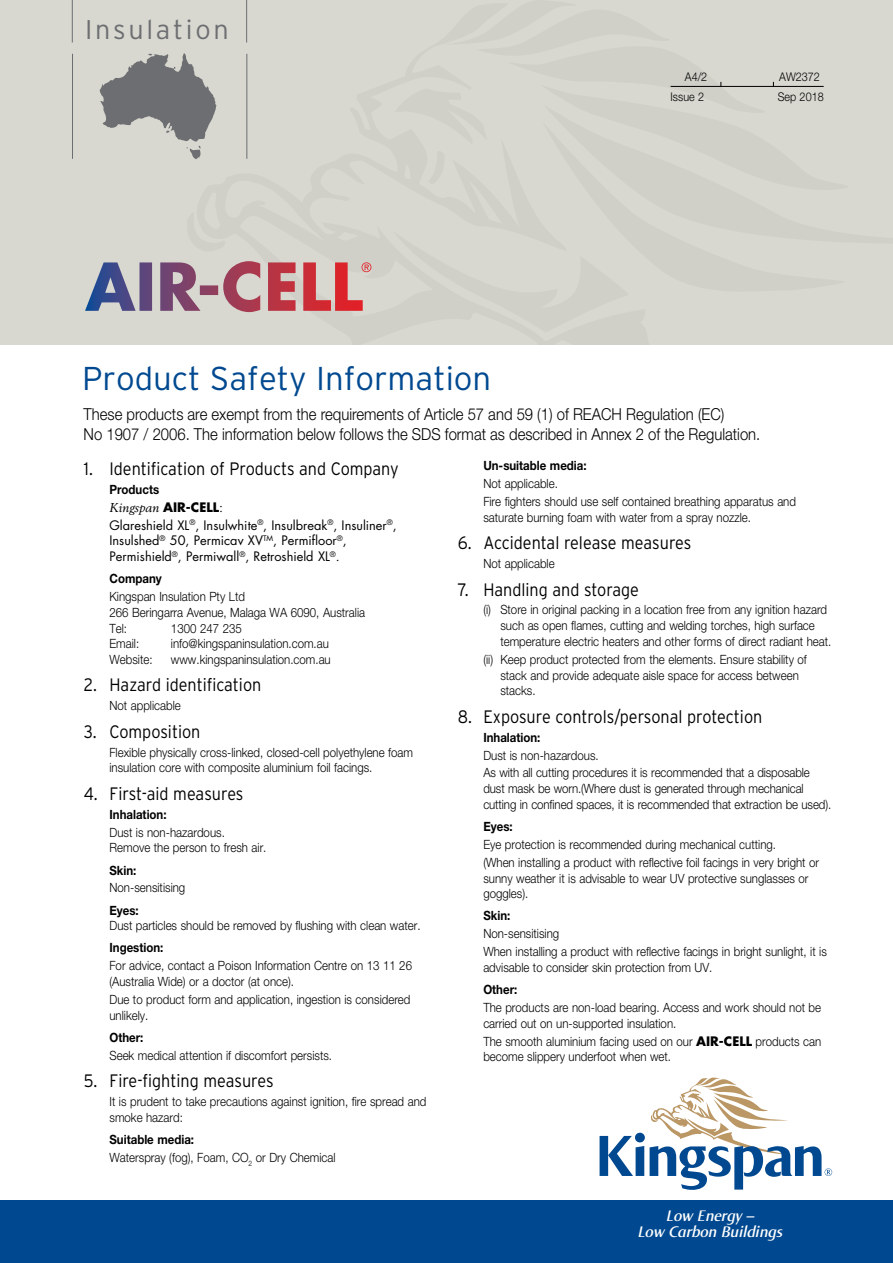
<style>
.page{position:relative;width:893px;height:1263px;background:#fff}
.page>*{position:absolute;margin:0;border:0;box-sizing:border-box;transform-origin:0 0}
.t1{font:300 33px "Interstate";color:#004990}
.t2{font:300 27px "Interstate";letter-spacing:.1em;color:#6d6e71}
.t3{font:300 18px "Interstate";color:#000;scale:.9 1}
.t4{font:300 16.5px/19.8px "Helvetica Neue";color:#000;scale:.9 1}
.t5{font:italic 600 16.2px/16.2px "Norma";color:#fff;text-align:center}
.t6{font:300 12.75px/15.8px "Helvetica Neue";color:#000;scale:.9 1}
.t7{font:12.75px/15.8px "Futura";color:#000}
.t8{font:700 12.75px "Helvetica Neue";color:#000;scale:.9 1}
.t9{font:italic 12.75px "Berling";color:#000}
.t10{font:300 12px "Helvetica Neue";color:#000;scale:.9 1}
.s1{font-family:"Futura";font-weight:700}
.s2{font-family:"Futura";font-weight:700;font-style:normal}
.s3{font-family:"Futura";font-style:normal}
.s4{font-weight:700}
</style>
<div class="page">
<div style="left:0;top:0;width:893px;height:344px;background:#d8d8d1"></div>
<div style="left:0;top:1200px;width:893px;height:63px;background:#004990"></div>
<hr style="left:72px;top:0;width:1px;height:43px;background:#6d6e71">
<hr style="left:246px;top:0;width:1px;height:43px;background:#6d6e71">
<svg style="left:600px;top:1077px;width:232px;height:113px"></svg>
<svg style="left:85px;top:261px;width:286px;height:51px"></svg>
<hr style="left:72px;top:54px;width:1px;height:105px;background:#6d6e71">
<hr style="left:247px;top:54px;width:1px;height:105px;background:#6d6e71">
<svg style="left:100px;top:53px;width:117px;height:106px"></svg>
<h2 class="t2" style="left:85px;top:14px;width:145px">Insulation</h2>
<p class="t10" style="left:685px;top:69px;width:26px">A4/2</p>
<p class="t10" style="left:779px;top:69px;width:47px">AW2372</p>
<p class="t10" style="left:671px;top:90px;width:39px">Issue 2</p>
<p class="t10" style="left:778px;top:90px;width:53px">Sep 2018</p>
<h1 class="t1" style="left:82px;top:360px;width:411px">Product Safety Information</h1>
<p class="t4" style="left:84px;top:404px;width:753px">These products are exempt from the requirements of Article 57 and 59 (1) of REACH Regulation (EC)<br>No 1907 / 2006. The information below follows the SDS format as described in Annex 2 of the Regulation.</p>
<p class="t8" style="left:483px;top:458px;width:116px">Un-suitable media:</p>
<p class="t6" style="left:483px;top:474px;width:349px;line-height:17.9px">Not applicable.<br>Fire fighters should use self contained breathing apparatus and</p>
<p class="t6" style="left:483px;top:509px;width:299px">saturate burning foam with water from a spray nozzle.</p>
<h3 class="t3" style="left:458px;top:533px;width:261px">6. Accidental release measures</h3>
<p class="t6" style="left:483px;top:555px;width:81px">Not applicable</p>
<h3 class="t3" style="left:458px;top:579px;width:203px">7. Handling and storage</h3>
<p class="t6" style="left:500px;top:602px;width:369px;text-indent:-17px">(i) Store in original packing in a location free from any ignition hazard such as open flames, cutting and welding torches, high surface temperature electric heaters and other forms of direct radiant heat.</p>
<p class="t6" style="left:500px;top:651px;width:342px;text-indent:-17px">(ii) Keep product protected from the elements. Ensure stability of stack and provide adequate aisle space for access between stacks.</p>
<h3 class="t3" style="left:458px;top:706px;width:340px">8. Exposure controls/personal protection</h3>
<p class="t8" style="left:483px;top:729px;width:65px">Inhalation:</p>
<p class="t6" style="left:483px;top:746px;width:364px;line-height:17.9px">Dust is non-hazardous.<br>As with all cutting procedures it is recommended that a disposable</p>
<p class="t6" style="left:483px;top:780px;width:388px">dust mask be worn.(Where dust is generated through mechanical cutting in confined spaces, it is recommended that extraction be used).</p>
<p class="t8" style="left:483px;top:819px;width:34px">Eyes:</p>
<p class="t6" style="left:483px;top:835px;width:375px;line-height:17.9px">Eye protection is recommended during mechanical cutting.<br>(When installing a product with reflective foil facings in very bright or</p>
<p class="t6" style="left:483px;top:870px;width:363px">sunny weather it is advisable to wear UV protective sunglasses or goggles).</p>
<p class="t8" style="left:483px;top:908px;width:31px">Skin:</p>
<p class="t6" style="left:483px;top:924px;width:383px;line-height:17.9px">Non-sensitising<br>When installing a product with reflective facings in bright sunlight, it is</p>
<p class="t6" style="left:483px;top:959px;width:256px">advisable to consider skin protection from UV.</p>
<p class="t8" style="left:483px;top:982px;width:39px">Other:</p>
<p class="t6" style="left:483px;top:999px;width:377px">The products are non-load bearing. Access and work should not be carried out on un-supported insulation.</p>
<p class="t6" style="left:483px;top:1033px;width:285px">The smooth aluminium facing used on our <span class="s1">Air-Cell</span></p>
<p class="t6" style="left:755px;top:1033px;width:75px">products can</p>
<p class="t6" style="left:483px;top:1049px;width:210px">become slippery underfoot when wet.</p>
<h3 class="t3" style="left:84px;top:458px;width:351px">1. Identification of Products and Company</h3>
<p class="t8" style="left:109px;top:481px;width:57px">Products</p>
<p class="t9" style="left:109px;top:499px;width:115px">Kingspan <span class="s2">AIR-CELL</span><span class="s3">:</span></p>
<p class="t7" style="left:109px;top:517px;width:289px">Glareshield XL<sup>®</sup>, Insulwhite<sup>®</sup>, Insulbreak<sup>®</sup>, Insuliner<sup>®</sup>,<br>Insulshed<sup>®</sup> 50, Permicav XV<sup>TM</sup>, Permifloor<sup>®</sup>,<br>Permishield<sup>®</sup>, Permiwall<sup>®</sup>, Retroshield XL<sup>®</sup>.</p>
<p class="t8" style="left:109px;top:571px;width:60px">Company</p>
<p class="t6" style="left:109px;top:588px;width:285px">Kingspan Insulation Pty Ltd<br>266 Beringarra Avenue, Malaga WA 6090, Australia<br>Tel:</p>
<p class="t6" style="left:171px;top:620px;width:80px">1300 247 235</p>
<p class="t6" style="left:109px;top:636px;width:35px">Email:</p>
<p class="t6" style="left:171px;top:636px;width:177px">info@kingspaninsulation.com.au</p>
<p class="t6" style="left:109px;top:651px;width:49px">Website:</p>
<p class="t6" style="left:171px;top:651px;width:179px">www.kingspaninsulation.com.au</p>
<h3 class="t3" style="left:84px;top:675px;width:199px">2. Hazard identification</h3>
<p class="t6" style="left:109px;top:698px;width:81px">Not applicable</p>
<h3 class="t3" style="left:84px;top:721px;width:131px">3. Composition</h3>
<p class="t6" style="left:109px;top:744px;width:339px">Flexible physically cross-linked, closed-cell polyethylene foam insulation core with composite aluminium foil facings.</p>
<h3 class="t3" style="left:84px;top:783px;width:179px">4. First-aid measures</h3>
<p class="t8" style="left:109px;top:806px;width:65px">Inhalation:</p>
<p class="t6" style="left:109px;top:824px;width:176px">Dust is non-hazardous.<br>Remove the person to fresh air.</p>
<p class="t8" style="left:109px;top:862px;width:31px">Skin:</p>
<p class="t6" style="left:109px;top:880px;width:86px">Non-sensitising</p>
<p class="t8" style="left:109px;top:902px;width:34px">Eyes:</p>
<p class="t6" style="left:109px;top:918px;width:347px">Dust particles should be removed by flushing with clean water.</p>
<p class="t8" style="left:109px;top:940px;width:61px">Ingestion:</p>
<p class="t6" style="left:109px;top:958px;width:338px">For advice, contact a Poison Information Centre on 13 11 26 (Australia Wide) or a doctor (at once).</p>
<p class="t6" style="left:109px;top:991px;width:336px">Due to product form and application, ingestion is considered unlikely.</p>
<p class="t8" style="left:109px;top:1029px;width:39px">Other:</p>
<p class="t6" style="left:109px;top:1047px;width:249px">Seek medical attention if discomfort persists.</p>
<h3 class="t3" style="left:84px;top:1071px;width:212px">5. Fire-fighting measures</h3>
<p class="t6" style="left:109px;top:1093px;width:354px">It is prudent to take precautions against ignition, fire spread and smoke hazard:</p>
<p class="t6" style="left:109px;top:1130px;width:253px;line-height:17.9px"><span class="s4">Suitable media:<br></span>Waterspray (fog), Foam, CO<sub>2</sub> or Dry Chemical</p>
<p class="t5" style="left:638px;top:1208px;width:146px">Low Energy –<br>Low Carbon Buildings</p>
</div>
